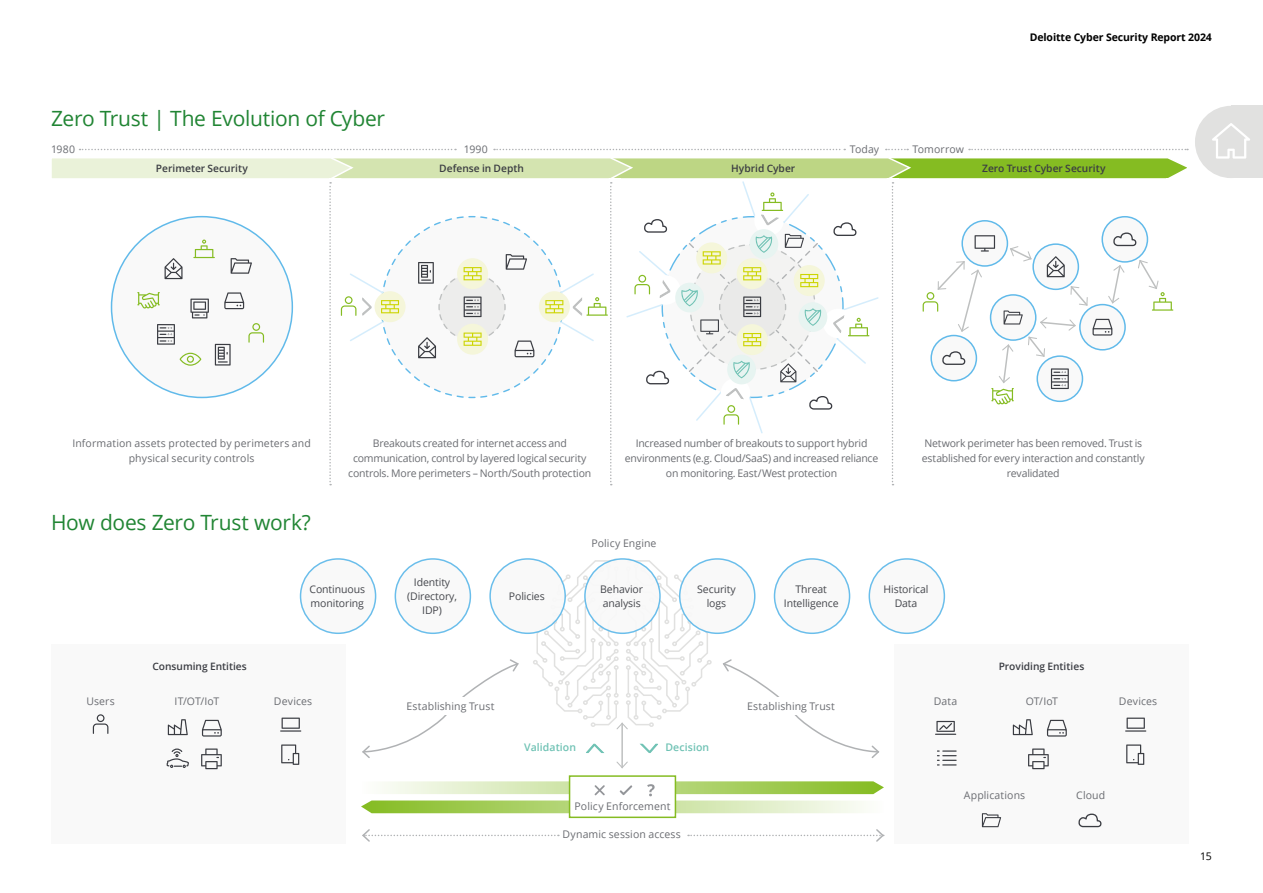
<style>
.page{position:relative;width:1263px;height:893px;background:#fff}
.page>*{position:absolute;margin:0;border:0;box-sizing:border-box;transform-origin:0 0}
.t1{font:21px "Open Sans";letter-spacing:-.015em;color:#218534}
.t2{font:10.5px/15px "Open Sans";letter-spacing:-.015em;color:#6a6c71;text-align:center}
.t3{font:10.5px/15px "Open Sans";letter-spacing:.01em;color:#6a6c71;text-align:center}
.t4{font:10.5px/14.2px "Open Sans";letter-spacing:-.01em;color:#3a3c42;text-align:center}
.t5{font:700 10.5px "Open Sans";letter-spacing:-.01em;color:#000}
.t6{font:600 10.5px "Open Sans";letter-spacing:.01em;color:#6fc2b4}
.t7{font:10.5px "Open Sans";letter-spacing:.015em;color:#6a6c71}
.t8{font:10.5px "Open Sans";color:#000}
.t9{font:600 10.2px "Open Sans";letter-spacing:.005em;color:#3a3c42}
</style>
<div class="page">
<svg style="left:52px;top:106px;width:1211px;height:379px"></svg>
<svg style="left:688px;top:829px;width:197px;height:13px"></svg>
<svg style="left:362px;top:829px;width:197px;height:13px"></svg>
<div style="left:569px;top:775px;width:107px;height:43px;background:#fff;border:2px solid #85bc22"></div>
<svg style="left:361px;top:781px;width:523px;height:32px"></svg>
<div style="left:52px;top:644px;width:294px;height:199px;background:#f9f9f9"></div>
<div style="left:895px;top:644px;width:294px;height:199px;background:#f9f9f9"></div>
<hr style="left:621px;top:723px;width:2px;height:45px;background:#bec0c0">
<svg style="left:533px;top:559px;width:179px;height:171px"></svg>
<svg style="left:616px;top:761px;width:12px;height:8px"></svg>
<svg style="left:586px;top:744px;width:18px;height:9px"></svg>
<svg style="left:640px;top:744px;width:18px;height:9px"></svg>
<svg style="left:362px;top:659px;width:157px;height:99px"></svg>
<div style="left:368px;top:698px;width:165px;height:17px;background:#fff"></div>
<svg style="left:723px;top:659px;width:157px;height:99px"></svg>
<div style="left:709px;top:698px;width:164px;height:17px;background:#fff"></div>
<div style="left:585px;top:559px;width:75px;height:74px;background:#f9f9f9;border-radius:50%"></div>
<div style="left:584px;top:558px;width:77px;height:76px;border:2px solid #61baea;border-radius:50%"></div>
<div style="left:680px;top:559px;width:75px;height:74px;background:#f9f9f9;border-radius:50%"></div>
<div style="left:679px;top:558px;width:76px;height:76px;border:2px solid #61baea;border-radius:50%"></div>
<div style="left:774px;top:559px;width:75px;height:74px;background:#f9f9f9;border-radius:50%"></div>
<div style="left:774px;top:558px;width:76px;height:76px;border:2px solid #61baea;border-radius:50%"></div>
<div style="left:869px;top:559px;width:75px;height:74px;background:#f9f9f9;border-radius:50%"></div>
<div style="left:868px;top:558px;width:77px;height:76px;border:2px solid #61baea;border-radius:50%"></div>
<div style="left:301px;top:559px;width:75px;height:74px;background:#f9f9f9;border-radius:50%"></div>
<div style="left:300px;top:558px;width:76px;height:76px;border:2px solid #61baea;border-radius:50%"></div>
<div style="left:395px;top:559px;width:75px;height:74px;background:#f9f9f9;border-radius:50%"></div>
<div style="left:395px;top:558px;width:76px;height:76px;border:2px solid #61baea;border-radius:50%"></div>
<div style="left:490px;top:559px;width:75px;height:74px;background:#f9f9f9;border-radius:50%"></div>
<div style="left:489px;top:558px;width:77px;height:76px;border:2px solid #61baea;border-radius:50%"></div>
<svg style="left:93px;top:714px;width:15px;height:20px"></svg>
<svg style="left:168px;top:719px;width:20px;height:16px"></svg>
<svg style="left:202px;top:720px;width:20px;height:17px"></svg>
<svg style="left:167px;top:748px;width:22px;height:20px"></svg>
<svg style="left:201px;top:748px;width:21px;height:21px"></svg>
<svg style="left:282px;top:718px;width:18px;height:11px"></svg>
<hr style="left:280px;top:730px;width:21px;height:2px;background:#3a3c42">
<svg style="left:281px;top:744px;width:18px;height:21px"></svg>
<svg style="left:1013px;top:719px;width:20px;height:16px"></svg>
<svg style="left:1047px;top:720px;width:20px;height:17px"></svg>
<svg style="left:1028px;top:748px;width:21px;height:21px"></svg>
<svg style="left:1126px;top:718px;width:19px;height:11px"></svg>
<hr style="left:1125px;top:730px;width:21px;height:2px;background:#3a3c42">
<svg style="left:1126px;top:744px;width:18px;height:21px"></svg>
<svg style="left:982px;top:813px;width:19px;height:14px"></svg>
<svg style="left:935px;top:721px;width:21px;height:14px"></svg>
<svg style="left:937px;top:750px;width:20px;height:15px"></svg>
<svg style="left:1078px;top:814px;width:24px;height:13px"></svg>
<p class="t5" style="left:1030px;top:30px;width:184px">Deloitte Cyber Security Report 2024</p>
<h1 class="t1" style="left:51px;top:104px;width:336px">Zero Trust | The Evolution of Cyber</h1>
<p class="t2" style="left:51px;top:142px;width:25px">1980</p>
<p class="t2" style="left:464px;top:142px;width:26px">1990</p>
<p class="t2" style="left:850px;top:142px;width:31px">Today</p>
<p class="t3" style="left:912px;top:142px;width:53px">Tomorrow</p>
<p class="t9" style="left:156px;top:161px;width:93px">Perimeter Security</p>
<p class="t9" style="left:439px;top:161px;width:86px">Defense in Depth</p>
<p class="t9" style="left:731px;top:161px;width:66px">Hybrid Cyber</p>
<p class="t9" style="left:982px;top:161px;width:125px">Zero Trust Cyber Security</p>
<p class="t3" style="left:72px;top:435px;width:240px">Information assets protected by perimeters and physical security controls</p>
<p class="t2" style="left:348px;top:435px;width:244px">Breakouts created for internet access and communication, control by layered logical security controls. More perimeters – North/South protection</p>
<p class="t2" style="left:625px;top:435px;width:255px">Increased number of breakouts to support hybrid environments (e.g. Cloud/SaaS) and increased reliance on monitoring. East/West protection</p>
<p class="t2" style="left:922px;top:435px;width:224px">Network perimeter has been removed. Trust is established for every interaction and constantly revalidated</p>
<h1 class="t1" style="left:51px;top:507px;width:261px">How does Zero Trust work?</h1>
<p class="t4" style="left:309px;top:582px;width:57px;text-align:left">Continuous monitoring</p>
<p class="t4" style="left:407px;top:575px;width:51px">Identity (Directory,<br>IDP)</p>
<p class="t4" style="left:509px;top:589px;width:37px">Policies</p>
<p class="t3" style="left:591px;top:535px;width:67px">Policy Engine</p>
<p class="t4" style="left:600px;top:582px;width:44px;text-align:left">Behavior analysis</p>
<p class="t4" style="left:697px;top:582px;width:40px">Security logs</p>
<p class="t4" style="left:784px;top:582px;width:56px">Threat<br>Intelligence</p>
<p class="t4" style="left:883px;top:582px;width:46px">Historical<br>Data</p>
<p class="t9" style="left:152px;top:659px;width:96px">Consuming Entities</p>
<p class="t9" style="left:999px;top:659px;width:87px">Providing Entities</p>
<p class="t2" style="left:86px;top:693px;width:30px">Users</p>
<p class="t2" style="left:174px;top:693px;width:46px">IT/OT/IoT</p>
<p class="t7" style="left:274px;top:694px;width:40px">Devices</p>
<p class="t2" style="left:934px;top:693px;width:25px">Data</p>
<p class="t2" style="left:1026px;top:693px;width:34px">OT/IoT</p>
<p class="t7" style="left:1119px;top:694px;width:40px">Devices</p>
<p class="t3" style="left:406px;top:699px;width:89px">Establishing Trust</p>
<p class="t3" style="left:747px;top:699px;width:89px">Establishing Trust</p>
<p class="t6" style="left:524px;top:740px;width:53px">Validation</p>
<p class="t6" style="left:665px;top:740px;width:45px">Decision</p>
<p class="t3" style="left:575px;top:798px;width:97px">Policy Enforcement</p>
<p class="t3" style="left:563px;top:827px;width:120px">Dynamic session access</p>
<p class="t3" style="left:964px;top:787px;width:63px">Applications</p>
<p class="t2" style="left:1076px;top:787px;width:31px">Cloud</p>
<p class="t8" style="left:1200px;top:849px;width:13px">15</p>
</div>
